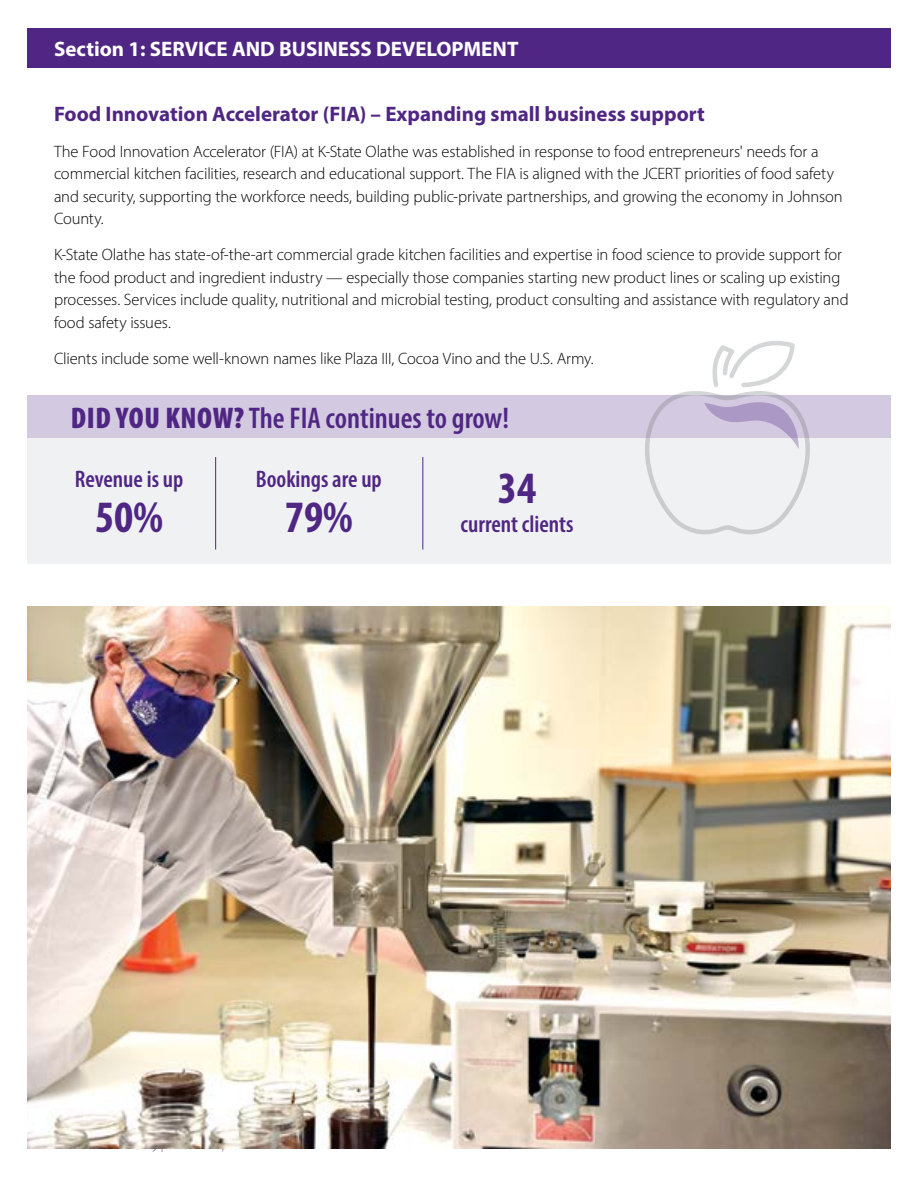
<style>
.page{position:relative;width:918px;height:1188px;background:#fff}
.page>*{position:absolute;margin:0;border:0;box-sizing:border-box;transform-origin:0 0}
.t1{font:700 condensed 45px "Myriad Pro";color:#4f2683}
.t2{font:600 condensed 30px "Myriad Pro";color:#4f2683}
.t3{font:600 condensed 24px "Myriad Pro";color:#4f2683}
.t4{font:700 21px "Myriad Pro";color:#4f2683}
.t5{font:700 21px "Myriad Pro";color:#fff}
.t6{font:300 16.5px/22.5px "Myriad Pro";letter-spacing:-.01em;color:#000}
.s1{font-weight:900}
</style>
<div class="page">
<div style="left:0;top:395px;width:918px;height:136px;background:#d3c9e0"></div>
<div style="left:0;top:28px;width:918px;height:40px;background:#4f2683"></div>
<div style="left:0;top:438px;width:918px;height:126px;background:#f0f1f2"></div>
<hr style="left:422px;top:457px;width:1px;height:93px;background:#4f2683">
<hr style="left:215px;top:457px;width:1px;height:93px;background:#4f2683">
<svg style="left:645px;top:341px;width:165px;height:194px"></svg>
<img style="left:27px;top:606px;width:864px;height:543px">
<div style="left:0;top:0;width:27px;height:1188px;background:#fff"></div>
<div style="left:891px;top:0;width:27px;height:1188px;background:#fff"></div>
<p class="t5" style="left:54px;top:35px;width:466px">Section 1: SERVICE AND BUSINESS DEVELOPMENT</p>
<p class="t4" style="left:54px;top:100px;width:652px">Food Innovation Accelerator (FIA) – Expanding small business support</p>
<p class="t6" style="left:54px;top:140px;width:790px">The Food Innovation Accelerator (FIA) at K-State Olathe was established in response to food entrepreneurs' needs for a commercial kitchen facilities, research and educational support. The FIA is aligned with the JCERT priorities of food safety and security, supporting the workforce needs, building public-private partnerships, and growing the economy in Johnson County.</p>
<p class="t6" style="left:54px;top:243px;width:796px">K-State Olathe has state-of-the-art commercial grade kitchen facilities and expertise in food science to provide support for the food product and ingredient industry — especially those companies starting new product lines or scaling up existing processes. Services include quality, nutritional and microbial testing, product consulting and assistance with regulatory and food safety issues.</p>
<p class="t6" style="left:54px;top:347px;width:541px">Clients include some well-known names like Plaza III, Cocoa Vino and the U.S. Army.</p>
<h2 class="t2" style="left:71px;top:399px;width:440px"><span class="s1">DID YOU KNOW?</span> The FIA continues to grow!</h2>
<h3 class="t3" style="left:75px;top:464px;width:110px">Revenue is up</h3>
<h1 class="t1" style="left:95px;top:489px;width:69px">50%</h1>
<h3 class="t3" style="left:256px;top:464px;width:128px">Bookings are up</h3>
<h1 class="t1" style="left:285px;top:489px;width:69px">79%</h1>
<h1 class="t1" style="left:498px;top:460px;width:40px">34</h1>
<h3 class="t3" style="left:461px;top:509px;width:114px">current clients</h3>
</div>
